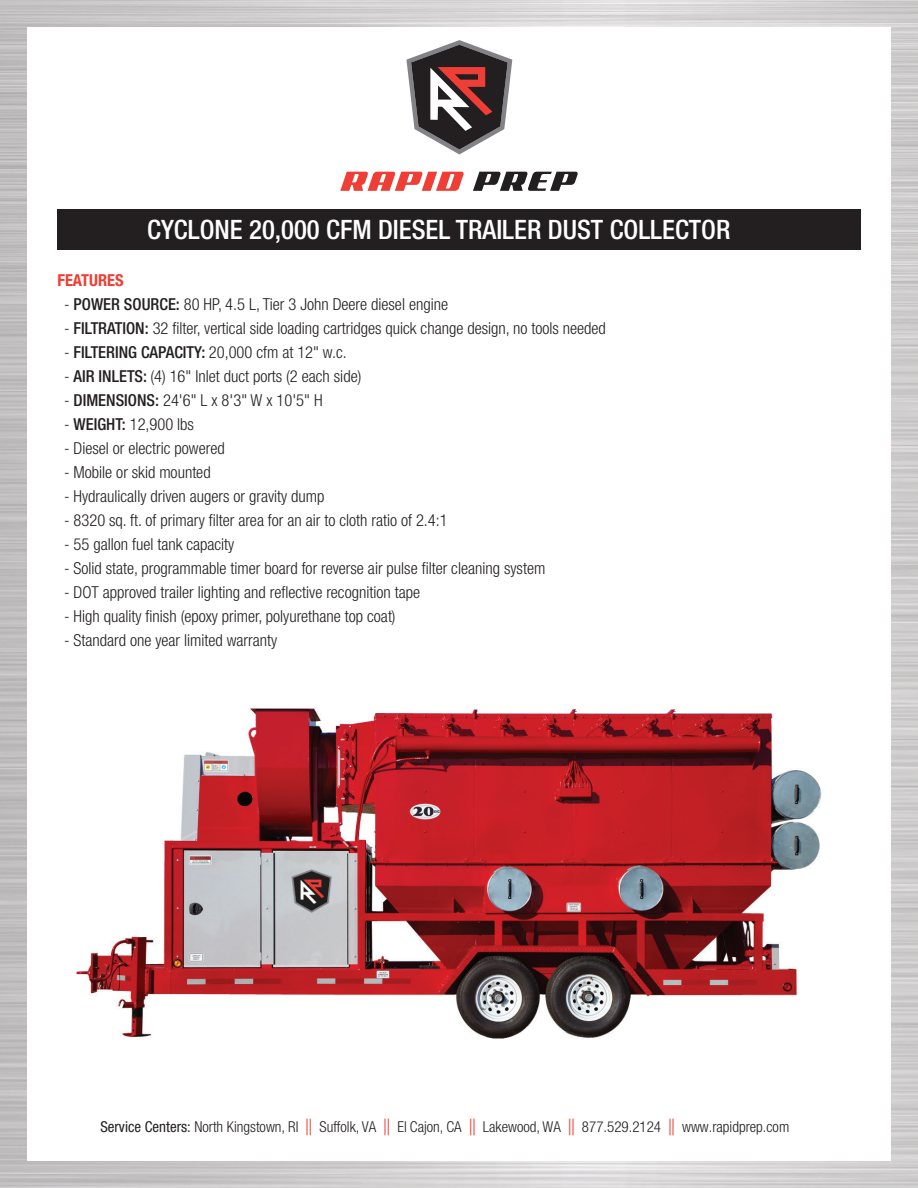
<style>
.page{position:relative;width:918px;height:1188px;background:#fff}
.page>*{position:absolute;margin:0;border:0;box-sizing:border-box;transform-origin:0 0}
.t1{font:500 condensed 26.7px "Helvetica Neue LT Std";color:#fff}
.t2{font:300 condensed 16.5px "Helvetica Neue LT Std";color:#231f20}
.t3{font:700 condensed 16.5px "Helvetica Neue LT Std";color:#ee3e34}
.t4{font:300 condensed 15px "Helvetica Neue LT Std";color:#231f20}
.s1{font-weight:500}
.s2{font-weight:400}
.s3{font-weight:400;font-size:22.5px;color:#ee3e34}
</style>
<div class="page">
<div style="left:57px;top:209px;width:804px;height:41px;background:#231f20"></div>
<svg style="left:406px;top:40px;width:106px;height:114px"></svg>
<svg style="left:340px;top:172px;width:124px;height:19px"></svg>
<svg style="left:473px;top:172px;width:105px;height:19px"></svg>
<img style="left:76px;top:708px;width:746px;height:331px">
<h1 class="t1" style="left:147px;top:214px;width:585px">CYCLONE 20,000 CFM DIESEL TRAILER DUST COLLECTOR</h1>
<p class="t3" style="left:57px;top:270px;width:68px">FEATURES</p>
<p class="t2" style="left:64px;top:295px;width:385px">- <span class="s1">POWER SOURCE:</span> 80 HP, 4.5 L, Tier 3 John Deere diesel engine</p>
<p class="t2" style="left:64px;top:319px;width:543px">- <span class="s1">FILTRATION:</span> 32 filter, vertical side loading cartridges quick change design, no tools needed</p>
<p class="t2" style="left:64px;top:343px;width:284px">- <span class="s1">FILTERING CAPACITY:</span> 20,000 cfm at 12" w.c.</p>
<p class="t2" style="left:64px;top:367px;width:299px">- <span class="s1">AIR INLETS:</span> (4) 16" Inlet duct ports (2 each side)</p>
<p class="t2" style="left:64px;top:391px;width:260px">- <span class="s1">DIMENSIONS:</span> 24'6" L x 8'3" W x 10'5" H</p>
<p class="t2" style="left:64px;top:415px;width:131px">- <span class="s1">WEIGHT:</span> 12,900 lbs</p>
<p class="t2" style="left:64px;top:439px;width:162px">- Diesel or electric powered</p>
<p class="t2" style="left:64px;top:463px;width:148px">- Mobile or skid mounted</p>
<p class="t2" style="left:64px;top:487px;width:262px">- Hydraulically driven augers or gravity dump</p>
<p class="t2" style="left:64px;top:511px;width:385px">- 8320 sq. ft. of primary filter area for an air to cloth ratio of 2.4:1</p>
<p class="t2" style="left:64px;top:535px;width:172px">- 55 gallon fuel tank capacity</p>
<p class="t2" style="left:64px;top:559px;width:483px">- Solid state, programmable timer board for reverse air pulse filter cleaning system</p>
<p class="t2" style="left:64px;top:583px;width:357px">- DOT approved trailer lighting and reflective recognition tape</p>
<p class="t2" style="left:64px;top:607px;width:333px">- High quality finish (epoxy primer, polyurethane top coat)</p>
<p class="t2" style="left:64px;top:631px;width:215px">- Standard one year limited warranty</p>
<p class="t4" style="left:100px;top:1118px;width:690px"><span class="s2">Service Centers:</span> North Kingstown, RI <span class="s3">||</span> Suffolk, VA <span class="s3">||</span> El Cajon, CA <span class="s3">||</span> Lakewood, WA <span class="s3">||</span> 877.529.2124 <span class="s3">||</span> www.rapidprep.com</p>
</div>
